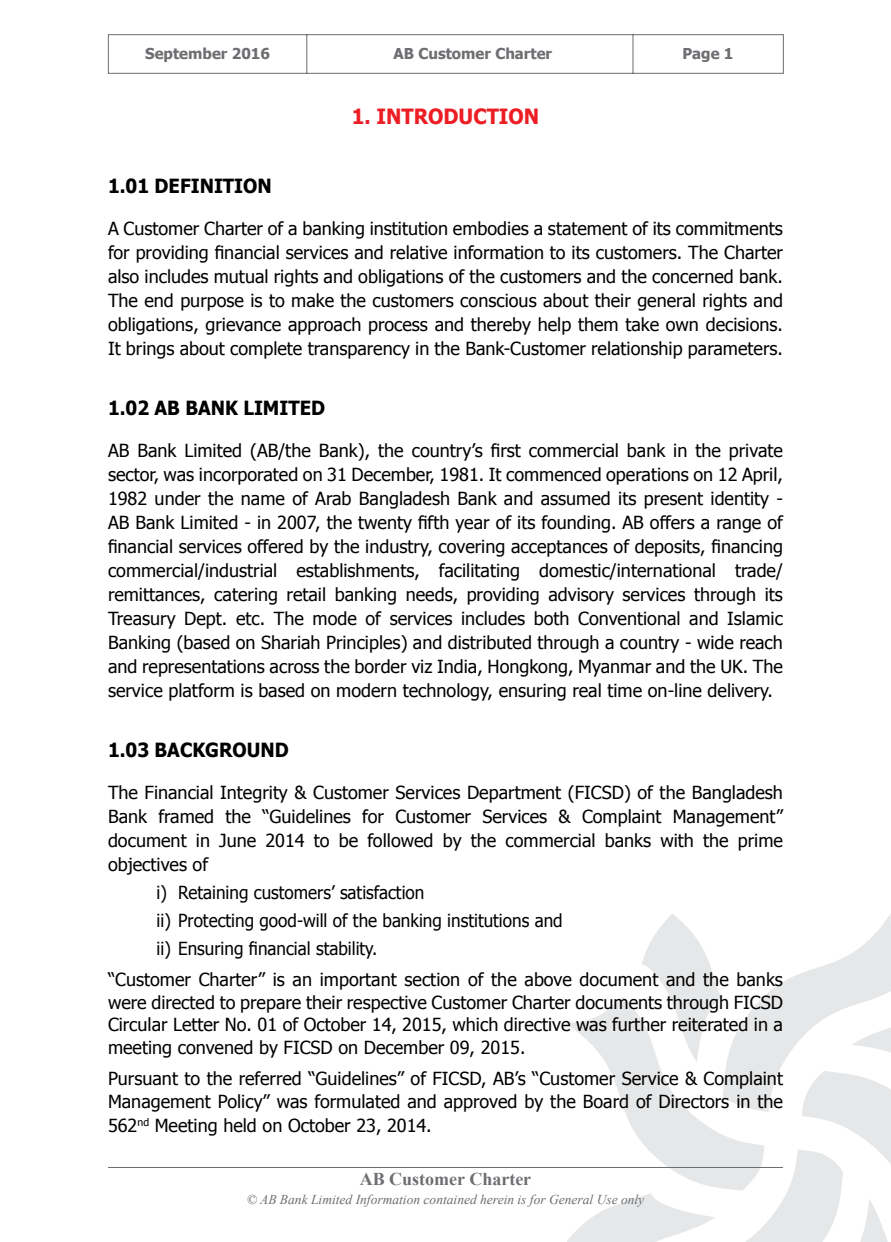
<style>
.page{position:relative;width:891px;height:1242px;background:#fff}
.page>*{position:absolute;margin:0;border:0;box-sizing:border-box;transform-origin:0 0}
.t1{font:700 21px "Tahoma";color:#ed1d24;scale:.95 1}
.t2{font:700 19.5px "Tahoma";color:#000;scale:.95 1}
.t3{font:18px/24px "Tahoma";color:#000;text-align:justify}
.t4{font:18px/27.9px "Tahoma";color:#000;scale:.95 1}
.t5{font:700 18px "Times New Roman";color:#6d6e71}
.t6{font:700 15px "Tahoma";color:#6d6e71}
.t7{font:italic 13.5px "Times New Roman";color:#6d6e71}
</style>
<div class="page">
<svg style="left:567px;top:914px;width:324px;height:328px"></svg>
<hr style="left:108px;top:1167px;width:675px;height:1px;background:#6d6e71">
<svg style="left:108px;top:34px;width:676px;height:40px"></svg>
<p class="t6" style="left:145px;top:43px;width:126px">September 2016</p>
<p class="t6" style="left:393px;top:43px;width:160px">AB Customer Charter</p>
<p class="t6" style="left:682px;top:43px;width:53px">Page 1</p>
<p class="t1" style="left:352px;top:102px;width:199px">1. INTRODUCTION</p>
<p class="t2" style="left:108px;top:172px;width:174px">1.01 DEFINITION</p>
<p class="t3" style="left:108px;top:216px;width:677px">A Customer Charter of a banking institution embodies a statement of its commitments for providing financial services and relative information to its customers. The Charter also includes mutual rights and obligations of the customers and the concerned bank.<br>The end purpose is to make the customers conscious about their general rights and obligations, grievance approach process and thereby help them take own decisions.<br>It brings about complete transparency in the Bank-Customer relationship parameters.</p>
<p class="t2" style="left:108px;top:394px;width:230px">1.02 AB BANK LIMITED</p>
<p class="t3" style="left:108px;top:438px;width:677px">AB Bank Limited (AB/the Bank), the country’s first commercial bank in the private sector, was incorporated on 31 December, 1981. It commenced operations on 12 April, 1982 under the name of Arab Bangladesh Bank and assumed its present identity - AB Bank Limited - in 2007, the twenty fifth year of its founding. AB offers a range of financial services offered by the industry, covering acceptances of deposits, financing commercial/industrial establishments, facilitating domestic/international trade/ remittances, catering retail banking needs, providing advisory services through its Treasury Dept. etc. The mode of services includes both Conventional and Islamic Banking (based on Shariah Principles) and distributed through a country - wide reach and representations across the border viz India, Hongkong, Myanmar and the UK. The service platform is based on modern technology, ensuring real time on-line delivery.</p>
<p class="t2" style="left:108px;top:736px;width:192px">1.03 BACKGROUND</p>
<p class="t3" style="left:108px;top:780px;width:677px">The Financial Integrity &amp; Customer Services Department (FICSD) of the Bangladesh Bank framed the “Guidelines for Customer Services &amp; Complaint Management” document in June 2014 to be followed by the commercial banks with the prime objectives of</p>
<p class="t4" style="left:157px;top:878px;width:429px">i) Retaining customers’ satisfaction<br>ii) Protecting good-will of the banking institutions and ii) Ensuring financial stability.</p>
<p class="t3" style="left:108px;top:968px;width:677px;line-height:22.5px">“Customer Charter” is an important section of the above document and the banks were directed to prepare their respective Customer Charter documents through FICSD Circular Letter No. 01 of October 14, 2015, which directive was further reiterated in a meeting convened by FICSD on December 09, 2015.</p>
<p class="t3" style="left:108px;top:1066px;width:677px;line-height:23.2px">Pursuant to the referred “Guidelines” of FICSD, AB’s “Customer Service &amp; Complaint Management Policy” was formulated and approved by the Board of Directors in the 562<sup>nd</sup> Meeting held on October 23, 2014.</p>
<p class="t5" style="left:360px;top:1166px;width:173px">AB Customer Charter</p>
<p class="t7" style="left:247px;top:1190px;width:399px">© AB Bank Limited Information contained herein is for General Use only</p>
</div>
